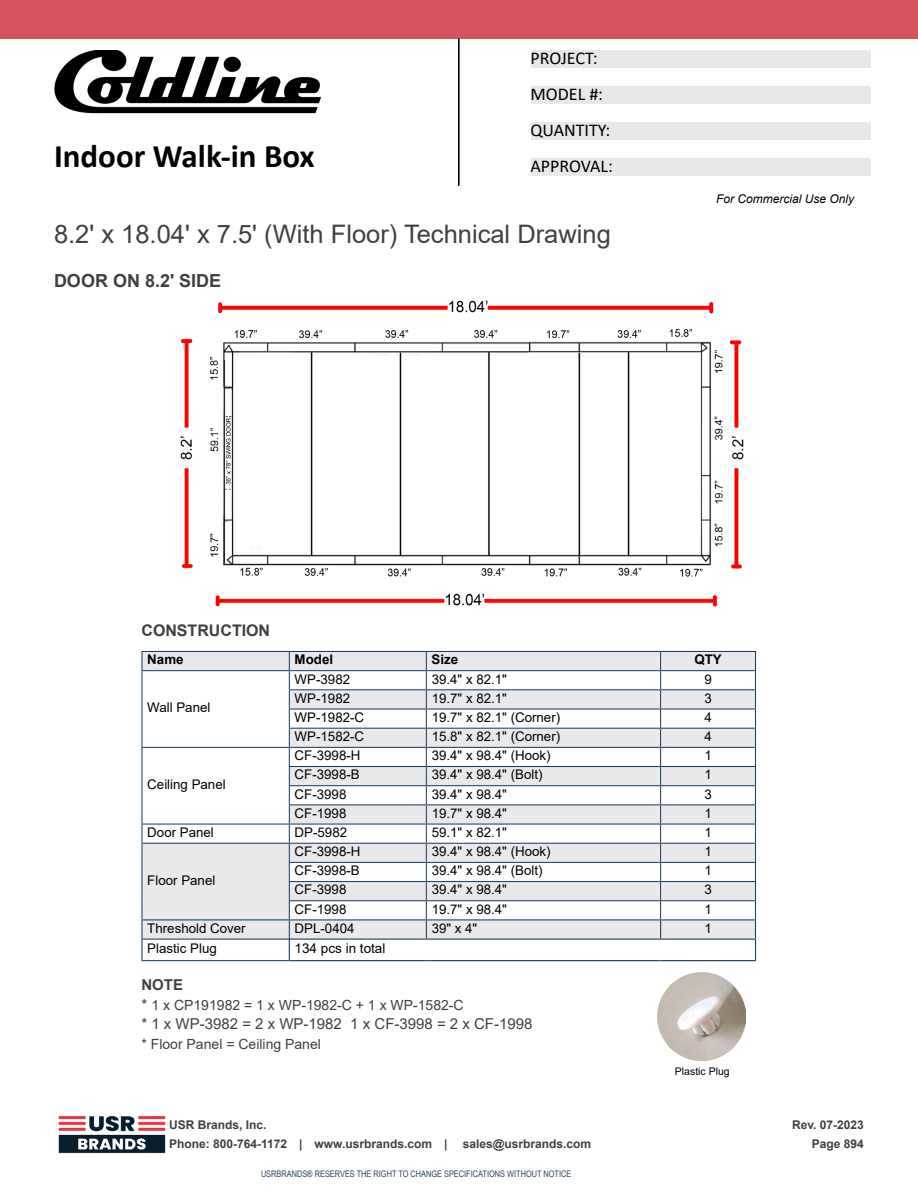
<style>
.page{position:relative;width:918px;height:1188px;background:#fff}
.page>*{position:absolute;margin:0;border:0;box-sizing:border-box;transform-origin:0 0}
.t1{font:700 33px "Calibri";color:#000}
.t2{font:25.5px "Arial";color:#404042}
.t3{font:18px/36px "Calibri";color:#000}
.t4{font:700 18px "Arial";color:#404042}
.t5{font:700 16.05px "Arial";color:#404042}
.t6{font:15px "Arial";color:#404042}
.t7{font:700 15px "Arial";color:#404042}
.t8{font:13.95px "Arial";color:#404042}
.t9{font:13.5px "Arial";color:#000}
.t10{font:13.35px "Arial";color:#000}
.t11{font:700 13.35px "Arial";color:#000}
.t12{font:700 12px/19.5px "Arial";color:#404042}
.t13{font:italic 12px "Arial";color:#000}
.t14{font:10.5px "Arial";color:#000}
.t15{font:9px "Arial Narrow";color:#274262}
.s1{font-size:15px}
</style>
<div class="page">
<img style="left:58px;top:1115px;width:108px;height:39px">
<svg style="left:143px;top:652px;width:612px;height:287px;fill:#e9e9ec"></svg>
<hr style="left:141px;top:651px;width:148px;height:1px;background:#113a5b">
<hr style="left:289px;top:651px;width:137px;height:1px;background:#113a5b">
<hr style="left:426px;top:651px;width:235px;height:1px;background:#113a5b">
<hr style="left:661px;top:651px;width:95px;height:1px;background:#113a5b">
<hr style="left:141px;top:670px;width:148px;height:1px;background:#113a5b">
<hr style="left:289px;top:670px;width:137px;height:1px;background:#113a5b">
<hr style="left:426px;top:670px;width:235px;height:1px;background:#113a5b">
<hr style="left:661px;top:670px;width:95px;height:1px;background:#113a5b">
<hr style="left:289px;top:689px;width:137px;height:1px;background:#113a5b">
<hr style="left:426px;top:689px;width:235px;height:1px;background:#113a5b">
<hr style="left:661px;top:689px;width:95px;height:1px;background:#113a5b">
<hr style="left:289px;top:709px;width:137px;height:1px;background:#113a5b">
<hr style="left:426px;top:709px;width:235px;height:1px;background:#113a5b">
<hr style="left:661px;top:709px;width:95px;height:1px;background:#113a5b">
<hr style="left:289px;top:728px;width:137px;height:1px;background:#113a5b">
<hr style="left:426px;top:728px;width:235px;height:1px;background:#113a5b">
<hr style="left:661px;top:728px;width:95px;height:1px;background:#113a5b">
<hr style="left:141px;top:747px;width:148px;height:1px;background:#113a5b">
<hr style="left:289px;top:747px;width:137px;height:1px;background:#113a5b">
<hr style="left:426px;top:747px;width:235px;height:1px;background:#113a5b">
<hr style="left:661px;top:747px;width:95px;height:1px;background:#113a5b">
<hr style="left:289px;top:766px;width:137px;height:1px;background:#113a5b">
<hr style="left:426px;top:766px;width:235px;height:1px;background:#113a5b">
<hr style="left:661px;top:766px;width:95px;height:1px;background:#113a5b">
<hr style="left:289px;top:785px;width:137px;height:1px;background:#113a5b">
<hr style="left:426px;top:785px;width:235px;height:1px;background:#113a5b">
<hr style="left:661px;top:785px;width:95px;height:1px;background:#113a5b">
<hr style="left:289px;top:804px;width:137px;height:1px;background:#113a5b">
<hr style="left:426px;top:804px;width:235px;height:1px;background:#113a5b">
<hr style="left:661px;top:804px;width:95px;height:1px;background:#113a5b">
<hr style="left:141px;top:824px;width:148px;height:1px;background:#113a5b">
<hr style="left:289px;top:824px;width:137px;height:1px;background:#113a5b">
<hr style="left:426px;top:824px;width:235px;height:1px;background:#113a5b">
<hr style="left:661px;top:824px;width:95px;height:1px;background:#113a5b">
<hr style="left:141px;top:843px;width:148px;height:1px;background:#113a5b">
<hr style="left:289px;top:843px;width:137px;height:1px;background:#113a5b">
<hr style="left:426px;top:843px;width:235px;height:1px;background:#113a5b">
<hr style="left:661px;top:843px;width:95px;height:1px;background:#113a5b">
<hr style="left:289px;top:862px;width:137px;height:1px;background:#113a5b">
<hr style="left:426px;top:862px;width:235px;height:1px;background:#113a5b">
<hr style="left:661px;top:862px;width:95px;height:1px;background:#113a5b">
<hr style="left:289px;top:881px;width:137px;height:1px;background:#113a5b">
<hr style="left:426px;top:881px;width:235px;height:1px;background:#113a5b">
<hr style="left:661px;top:881px;width:95px;height:1px;background:#113a5b">
<hr style="left:289px;top:900px;width:137px;height:1px;background:#113a5b">
<hr style="left:426px;top:900px;width:235px;height:1px;background:#113a5b">
<hr style="left:661px;top:900px;width:95px;height:1px;background:#113a5b">
<hr style="left:141px;top:919px;width:148px;height:1px;background:#113a5b">
<svg style="left:141px;top:652px;width:2px;height:287px"></svg>
<hr style="left:289px;top:919px;width:137px;height:1px;background:#113a5b">
<hr style="left:426px;top:919px;width:235px;height:1px;background:#113a5b">
<svg style="left:426px;top:652px;width:1px;height:287px"></svg>
<hr style="left:661px;top:919px;width:95px;height:1px;background:#113a5b">
<svg style="left:660px;top:652px;width:1px;height:287px"></svg>
<hr style="left:141px;top:939px;width:149px;height:1px;background:#113a5b">
<hr style="left:141px;top:940px;width:2px;height:20px;background:#113a5b">
<hr style="left:141px;top:960px;width:148px;height:1px;background:#113a5b">
<hr style="left:289px;top:939px;width:137px;height:1px;background:#113a5b">
<svg style="left:289px;top:652px;width:1px;height:308px"></svg>
<hr style="left:426px;top:939px;width:235px;height:1px;background:#113a5b">
<hr style="left:661px;top:939px;width:95px;height:1px;background:#113a5b">
<svg style="left:755px;top:652px;width:1px;height:308px"></svg>
<hr style="left:289px;top:960px;width:137px;height:1px;background:#113a5b">
<hr style="left:426px;top:960px;width:235px;height:1px;background:#113a5b">
<hr style="left:661px;top:960px;width:95px;height:1px;background:#113a5b">
<img style="left:657px;top:972px;width:88px;height:89px">
<img style="left:180px;top:300px;width:564px;height:307px">
<img style="left:54px;top:50px;width:266px;height:64px">
<div style="left:531px;top:50px;width:340px;height:18px;background:#e9e7e7"></div>
<div style="left:531px;top:86px;width:340px;height:18px;background:#e9e7e7"></div>
<div style="left:531px;top:122px;width:340px;height:18px;background:#e9e7e7"></div>
<div style="left:531px;top:158px;width:340px;height:18px;background:#e9e7e7"></div>
<div style="left:0;top:0;width:918px;height:39px;background:#d3555b"></div>
<hr style="left:459px;top:39px;width:1px;height:146px;background:#05080c">
<div style="left:458px;top:39px;width:1px;height:146px;border:1px solid #000"></div>
<h1 class="t1" style="left:54px;top:133px;width:262px">Indoor Walk-in Box</h1>
<h3 class="t3" style="left:531px;top:39px;width:84px">PROJECT:<br>MODEL #:<br>QUANTITY:<br>APPROVAL:</h3>
<h2 class="t2" style="left:54px;top:216px;width:558px">8.2' x 18.04' x 7.5' (With Floor) Technical Drawing</h2>
<h3 class="t4" style="left:54px;top:268px;width:169px">DOOR ON 8.2' SIDE</h3>
<p class="t13" style="left:716px;top:191px;width:140px">For Commercial Use Only</p>
<p class="t5" style="left:141px;top:619px;width:130px">CONSTRUCTION</p>
<p class="t11" style="left:147px;top:650px;width:38px">Name</p>
<p class="t11" style="left:295px;top:650px;width:40px">Model</p>
<p class="t11" style="left:432px;top:650px;width:28px">Size</p>
<p class="t11" style="left:694px;top:650px;width:29px">QTY</p>
<p class="t10" style="left:147px;top:698px;width:65px">Wall Panel</p>
<p class="t10" style="left:295px;top:670px;width:57px">WP-3982</p>
<p class="t10" style="left:432px;top:670px;width:77px">39.4" x 82.1"</p>
<p class="t10" style="left:704px;top:670px;width:9px">9</p>
<p class="t10" style="left:295px;top:689px;width:57px">WP-1982</p>
<p class="t10" style="left:432px;top:689px;width:77px">19.7" x 82.1"</p>
<p class="t10" style="left:704px;top:689px;width:9px">3</p>
<p class="t10" style="left:295px;top:708px;width:71px">WP-1982-C</p>
<p class="t10" style="left:432px;top:708px;width:130px">19.7" x 82.1" (Corner)</p>
<p class="t10" style="left:704px;top:708px;width:9px">4</p>
<p class="t10" style="left:295px;top:727px;width:71px">WP-1582-C</p>
<p class="t10" style="left:432px;top:727px;width:130px">15.8" x 82.1" (Corner)</p>
<p class="t10" style="left:704px;top:727px;width:9px">4</p>
<p class="t10" style="left:147px;top:775px;width:80px">Ceiling Panel</p>
<p class="t10" style="left:295px;top:746px;width:67px">CF-3998-H</p>
<p class="t10" style="left:432px;top:746px;width:120px">39.4" x 98.4" (Hook)</p>
<p class="t10" style="left:704px;top:746px;width:9px">1</p>
<p class="t10" style="left:295px;top:766px;width:67px">CF-3998-B</p>
<p class="t10" style="left:432px;top:766px;width:112px">39.4" x 98.4" (Bolt)</p>
<p class="t10" style="left:704px;top:766px;width:9px">1</p>
<p class="t10" style="left:295px;top:785px;width:53px">CF-3998</p>
<p class="t10" style="left:432px;top:785px;width:77px">39.4" x 98.4"</p>
<p class="t10" style="left:704px;top:785px;width:9px">3</p>
<p class="t10" style="left:295px;top:804px;width:53px">CF-1998</p>
<p class="t10" style="left:432px;top:804px;width:77px">19.7" x 98.4"</p>
<p class="t10" style="left:704px;top:804px;width:9px">1</p>
<p class="t10" style="left:147px;top:823px;width:68px">Door Panel</p>
<p class="t10" style="left:295px;top:823px;width:54px">DP-5982</p>
<p class="t10" style="left:432px;top:823px;width:77px">59.1" x 82.1"</p>
<p class="t10" style="left:704px;top:823px;width:9px">1</p>
<p class="t10" style="left:147px;top:871px;width:70px">Floor Panel</p>
<p class="t10" style="left:295px;top:842px;width:67px">CF-3998-H</p>
<p class="t10" style="left:432px;top:842px;width:120px">39.4" x 98.4" (Hook)</p>
<p class="t10" style="left:704px;top:842px;width:9px">1</p>
<p class="t10" style="left:295px;top:861px;width:67px">CF-3998-B</p>
<p class="t10" style="left:432px;top:861px;width:112px">39.4" x 98.4" (Bolt)</p>
<p class="t10" style="left:704px;top:861px;width:9px">1</p>
<p class="t10" style="left:295px;top:881px;width:53px">CF-3998</p>
<p class="t10" style="left:432px;top:881px;width:77px">39.4" x 98.4"</p>
<p class="t10" style="left:704px;top:881px;width:9px">3</p>
<p class="t10" style="left:295px;top:900px;width:53px">CF-1998</p>
<p class="t10" style="left:432px;top:900px;width:77px">19.7" x 98.4"</p>
<p class="t10" style="left:704px;top:900px;width:9px">1</p>
<p class="t10" style="left:147px;top:919px;width:100px">Threshold Cover</p>
<p class="t10" style="left:295px;top:919px;width:61px">DPL-0404</p>
<p class="t10" style="left:432px;top:919px;width:47px">39" x 4"</p>
<p class="t10" style="left:704px;top:919px;width:9px">1</p>
<p class="t10" style="left:147px;top:939px;width:71px">Plastic Plug</p>
<p class="t9" style="left:295px;top:939px;width:92px">134 pcs in total</p>
<p class="t7" style="left:141px;top:974px;width:43px">NOTE</p>
<p class="t8" style="left:141px;top:995px;width:324px"><span class="s1">*</span> 1 x CP191982 = 1 x WP-1982-C + 1 x WP-1582-C</p>
<p class="t6" style="left:141px;top:1014px;width:393px">* 1 x WP-3982 = 2 x WP-1982 1 x CF-3998 = 2 x CF-1998</p>
<p class="t8" style="left:141px;top:1034px;width:181px">* Floor Panel = Ceiling Panel</p>
<p class="t12" style="left:169px;top:1115px;width:280px">USR Brands, Inc.<br>Phone: 800-764-1172 | www.usrbrands.com |</p>
<p class="t12" style="left:463px;top:1134px;width:130px">sales@usrbrands.com</p>
<p class="t15" style="left:261px;top:1167px;width:312px">USRBRANDS® RESERVES THE RIGHT TO CHANGE SPECIFICATIONS WITHOUT NOTICE</p>
<p class="t14" style="left:675px;top:1064px;width:56px">Plastic Plug</p>
<p class="t12" style="left:792px;top:1115px;width:73px;text-align:right">Rev. 07-2023<br>Page 894</p>
</div>
